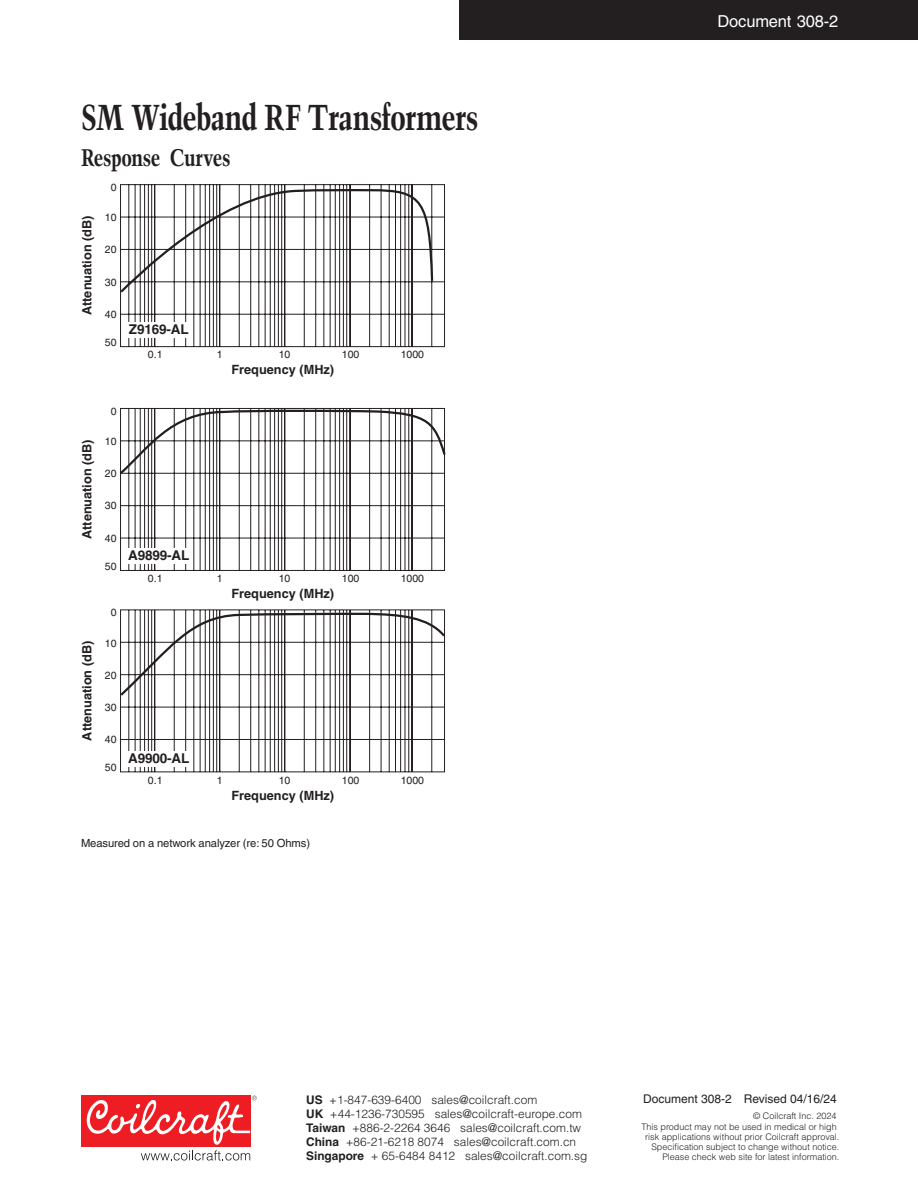
<style>
.page{position:relative;width:918px;height:1188px;background:#fff}
.page>*{position:absolute;margin:0;border:0;box-sizing:border-box;transform-origin:0 0}
.t1{font:700 condensed 36px "Trump Mediaeval";letter-spacing:-.025em;color:#231f20}
.Subhead_-_16_Point_T{font:700 condensed 24px "Trump Mediaeval";letter-spacing:-.02em;color:#231f20}
.t2{font:16.5px "Helvetica";letter-spacing:-.01em;color:#fff}
.Points{font:700 13.5px "Helvetica";letter-spacing:-.01em;color:#231f20}
.t3{font:700 12.75px "Helvetica";color:#231f20}
.t4{font:12px "Helvetica";color:#231f20}
.t5{font:300 11.85px/14.1px "Helvetica";color:#231f20}
.Notes{font:11.25px "Helvetica";letter-spacing:-.01em;color:#231f20}
.t6{font:10.5px "Helvetica";color:#231f20}
.t7{font:300 9px/9.9px "Helvetica";color:#231f20;text-align:right}
.s1{font-weight:700}
</style>
<div class="page">
<div style="left:459px;top:0;width:459px;height:40px;background:#231f20"></div>
<div style="left:81px;top:1096px;width:169px;height:51px;background:#ee1d23"></div>
<svg style="left:86px;top:1096px;width:171px;height:65px"></svg>
<svg style="left:120px;top:408px;width:325px;height:163px"></svg>
<svg style="left:119px;top:410px;width:327px;height:67px"></svg>
<svg style="left:120px;top:609px;width:325px;height:164px"></svg>
<svg style="left:120px;top:612px;width:325px;height:86px"></svg>
<svg style="left:120px;top:184px;width:325px;height:163px"></svg>
<svg style="left:120px;top:188px;width:314px;height:107px"></svg>
<div style="left:126px;top:322px;width:65px;height:16px;background:#fff"></div>
<div style="left:126px;top:548px;width:65px;height:16px;background:#fff"></div>
<div style="left:126px;top:751px;width:65px;height:16px;background:#fff"></div>
<h1 class="t1" style="left:81px;top:94px;width:399px">SM Wideband RF Transformers</h1>
<p class="Subhead_-_16_Point_T" style="left:81px;top:143px;width:151px">Response Curves</p>
<p class="t3" style="left:79px;top:315px;width:101px;rotate:-90deg">Attenuation (dB)</p>
<p class="t6" style="left:111px;top:181px;width:7px">0</p>
<p class="t6" style="left:105px;top:212px;width:13px">10</p>
<p class="t6" style="left:105px;top:244px;width:13px">20</p>
<p class="t6" style="left:105px;top:276px;width:13px">30</p>
<p class="t6" style="left:105px;top:308px;width:13px">40</p>
<p class="t6" style="left:105px;top:336px;width:13px">50</p>
<p class="t3" style="left:79px;top:539px;width:101px;rotate:-90deg">Attenuation (dB)</p>
<p class="t6" style="left:111px;top:405px;width:7px">0</p>
<p class="t6" style="left:105px;top:435px;width:13px">10</p>
<p class="t6" style="left:105px;top:467px;width:13px">20</p>
<p class="t6" style="left:105px;top:500px;width:13px">30</p>
<p class="t6" style="left:105px;top:532px;width:13px">40</p>
<p class="t6" style="left:105px;top:560px;width:13px">50</p>
<p class="t3" style="left:79px;top:741px;width:101px;rotate:-90deg">Attenuation (dB)</p>
<p class="t6" style="left:111px;top:607px;width:7px">0</p>
<p class="t6" style="left:105px;top:637px;width:13px">10</p>
<p class="t6" style="left:105px;top:669px;width:13px">20</p>
<p class="t6" style="left:105px;top:701px;width:13px">30</p>
<p class="t6" style="left:105px;top:733px;width:13px">40</p>
<p class="t6" style="left:105px;top:761px;width:13px">50</p>
<p class="Points" style="left:129px;top:321px;width:61px">Z9169-AL</p>
<p class="t6" style="left:148px;top:349px;width:16px">0.1</p>
<p class="t6" style="left:217px;top:349px;width:7px">1</p>
<p class="t6" style="left:279px;top:349px;width:13px">10</p>
<p class="t6" style="left:342px;top:349px;width:19px">100</p>
<p class="t6" style="left:401px;top:349px;width:25px">1000</p>
<p class="t3" style="left:231px;top:362px;width:104px">Frequency (MHz)</p>
<p class="Points" style="left:128px;top:547px;width:63px">A9899-AL</p>
<p class="t6" style="left:148px;top:572px;width:16px">0.1</p>
<p class="t6" style="left:217px;top:572px;width:7px">1</p>
<p class="t6" style="left:279px;top:572px;width:13px">10</p>
<p class="t6" style="left:342px;top:572px;width:19px">100</p>
<p class="t6" style="left:401px;top:572px;width:25px">1000</p>
<p class="t3" style="left:231px;top:586px;width:104px">Frequency (MHz)</p>
<p class="Points" style="left:128px;top:750px;width:63px">A9900-AL</p>
<p class="t6" style="left:148px;top:774px;width:16px">0.1</p>
<p class="t6" style="left:217px;top:774px;width:7px">1</p>
<p class="t6" style="left:279px;top:774px;width:13px">10</p>
<p class="t6" style="left:342px;top:774px;width:19px">100</p>
<p class="t6" style="left:401px;top:774px;width:25px">1000</p>
<p class="t3" style="left:231px;top:787px;width:104px">Frequency (MHz)</p>
<p class="Notes" style="left:81px;top:836px;width:231px">Measured on a network analyzer (re: 50 Ohms)</p>
<h3 class="t2" style="left:718px;top:11px;width:122px">Document 308-2</h3>
<p class="t5" style="left:306px;top:1093px;width:283px"><span class="s1">US</span> +1-847-639-6400 sales@coilcraft.com<br><span class="s1">UK</span> +44-1236-730595 sales@coilcraft-europe.com <span class="s1">Taiwan</span> +886-2-2264 3646 sales@coilcraft.com.tw <span class="s1">China</span> +86-21-6218 8074 sales@coilcraft.com.cn <span class="s1">Singapore</span> + 65-6484 8412 sales@coilcraft.com.sg</p>
<p class="t4" style="left:643px;top:1092px;width:195px">Document 308-2 Revised 04/16/24</p>
<p class="t7" style="left:642px;top:1110px;width:197px;line-height:11.4px">© Coilcraft Inc. 2024<br>This product may not be used in medical or high</p>
<p class="t7" style="left:645px;top:1132px;width:196px">risk applications without prior Coilcraft approval.<br>Specification subject to change without notice.<br>Please check web site for latest information.</p>
</div>
